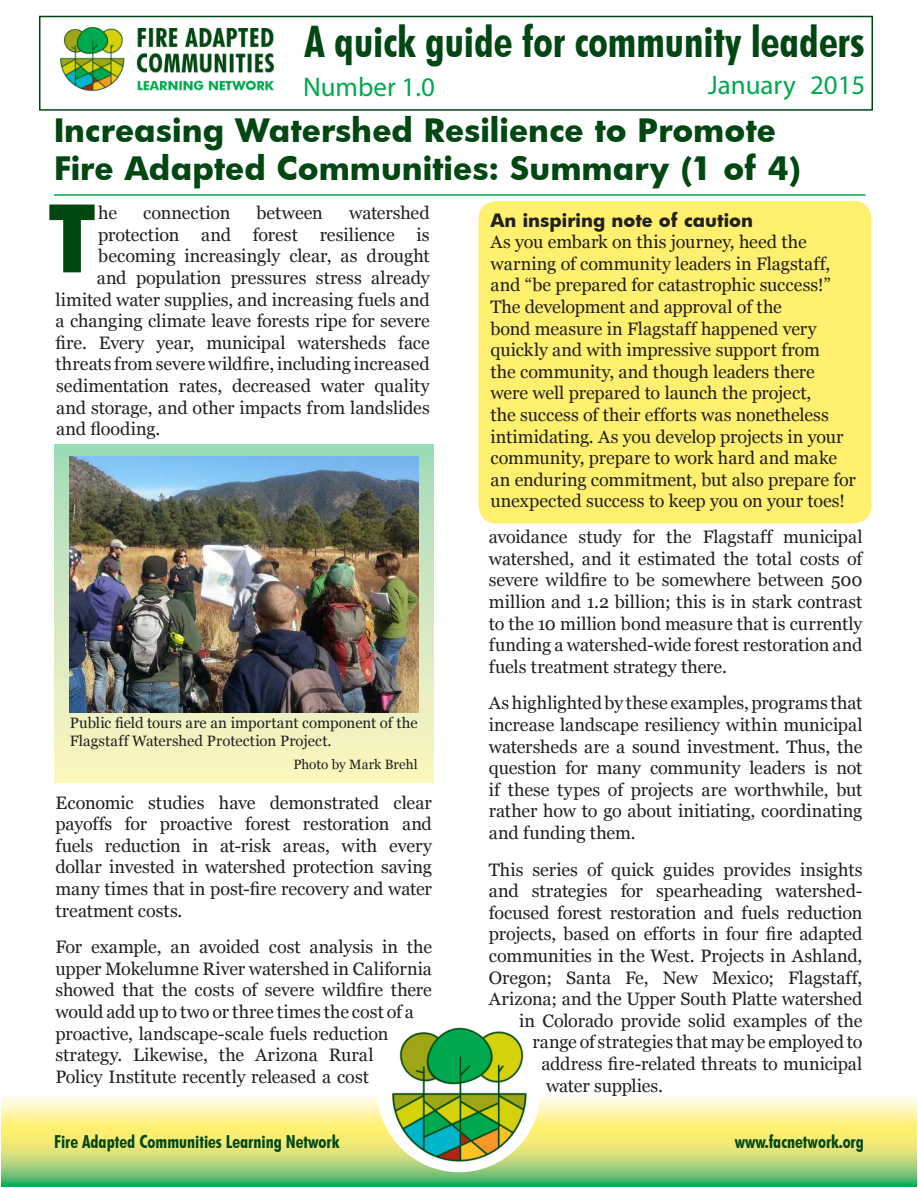
<style>
.page{position:relative;width:918px;height:1188px;background:#fff}
.page>*{position:absolute;margin:0;border:0;box-sizing:border-box;transform-origin:0 0}
.t1{font:700 90px "Futura";color:#004712}
.t2{font:700 condensed 43.5px "Futura BT";color:#004712}
.t3{font:700 31.5px/37.8px "Futura";color:#004712}
.t4{font:27px "Myriad Pro";color:#00a94f}
.t5{font:18px/21.6px "Georgia";letter-spacing:-.005em;color:#221f1f;text-align:justify}
.t6{font:700 condensed 18px "Futura BT";color:#004712}
.t7{font:700 18px "Futura";color:#221f1f}
.t8{font:15px/18px "Georgia";letter-spacing:.005em;color:#221f1f}
.t9{font:13.5px "Georgia";color:#221f1f}
</style>
<div class="page">
<div style="left:39px;top:16px;width:834px;height:95px;border:2px solid #004712"></div>
<div style="left:479px;top:201px;width:393px;height:322px;background:#fff06f;border-radius:18px"></div>
<img style="left:1px;top:1095px;width:916px;height:92px">
<img style="left:377px;top:1009px;width:164px;height:163px;border-radius:82px">
<img style="left:54px;top:445px;width:379px;height:338px">
<img style="left:69px;top:456px;width:349px;height:256px">
<img style="left:60px;top:26px;width:215px;height:66px">
<hr style="left:54px;top:194px;width:812px;height:2px;background:#00a94f">
<h2 class="t2" style="left:304px;top:24px;width:562px">A quick guide for community leaders</h2>
<h3 class="t4" style="left:303px;top:76px;width:133px">Number 1.0</h3>
<h3 class="t4" style="left:708px;top:74px;width:159px">January 2015</h3>
<h3 class="t3" style="left:54px;top:115px;width:748px">Increasing Watershed Resilience to Promote<br>Fire Adapted Communities: Summary (1 of 4)</h3>
<h1 class="t1" style="left:48px;top:197px;width:49px">T</h1>
<p class="t5" style="left:98px;top:203px;width:20px">he</p>
<p class="t5" style="left:143px;top:203px;width:89px">connection</p>
<p class="t5" style="left:257px;top:203px;width:68px">between</p>
<p class="t5" style="left:349px;top:203px;width:82px">watershed</p>
<p class="t5" style="left:98px;top:225px;width:333px">protection and forest resilience is</p>
<p class="t5" style="left:98px;top:247px;width:333px">becoming increasingly clear, as drought</p>
<p class="t5" style="left:97px;top:268px;width:334px">and population pressures stress already</p>
<p class="t5" style="left:56px;top:290px;width:376px">limited water supplies, and increasing fuels and</p>
<p class="t5" style="left:56px;top:311px;width:376px">a changing climate leave forests ripe for severe</p>
<p class="t5" style="left:56px;top:332px;width:376px">fire. Every year, municipal watersheds face</p>
<p class="t5" style="left:56px;top:354px;width:376px">threats from severe wildfire, including increased</p>
<p class="t5" style="left:56px;top:376px;width:375px">sedimentation rates, decreased water quality</p>
<p class="t5" style="left:56px;top:398px;width:375px">and storage, and other impacts from landslides</p>
<p class="t5" style="left:56px;top:418px;width:105px">and flooding.</p>
<p class="t8" style="left:70px;top:715px;width:349px">Public field tours are an important component of the<br>Flagstaff Watershed Protection Project.</p>
<p class="t9" style="left:293px;top:759px;width:126px">Photo by Mark Brehl</p>
<p class="t5" style="left:56px;top:792px;width:378px">Economic studies have demonstrated clear payoffs for proactive forest restoration and fuels reduction in at-risk areas, with every dollar invested in watershed protection saving many times that in post-fire recovery and water treatment costs.</p>
<p class="t5" style="left:56px;top:938px;width:378px;text-align:left">For example, an avoided cost analysis in the upper Mokelumne River watershed in California showed that the costs of severe wildfire there would add up to two or three times the cost of a proactive, landscape-scale fuels reduction strategy. Likewise, the Arizona Rural<br>Policy Institute recently released a cost</p>
<p class="t7" style="left:490px;top:212px;width:264px">An inspiring note of caution</p>
<p class="t5" style="left:490px;top:233px;width:367px;text-align:left">As you embark on this journey, heed the warning of community leaders in Flagstaff, and “be prepared for catastrophic success!” The development and approval of the<br>bond measure in Flagstaff happened very quickly and with impressive support from<br>the community, and though leaders there were well prepared to launch the project,<br>the success of their efforts was nonetheless intimidating. As you develop projects in your community, prepare to work hard and make an enduring commitment, but also prepare for unexpected success to keep you on your toes!</p>
<p class="t5" style="left:489px;top:527px;width:375px">avoidance study for the Flagstaff municipal watershed, and it estimated the total costs of severe wildfire to be somewhere between 500 million and 1.2 billion; this is in stark contrast to the 10 million bond measure that is currently funding a watershed-wide forest restoration and fuels treatment strategy there.</p>
<p class="t5" style="left:489px;top:694px;width:375px">As highlighted by these examples, programs that increase landscape resiliency within municipal watersheds are a sound investment. Thus, the question for many community leaders is not if these types of projects are worthwhile, but rather how to go about initiating, coordinating and funding them.</p>
<p class="t5" style="left:489px;top:860px;width:375px">This series of quick guides provides insights</p>
<p class="t5" style="left:489px;top:881px;width:375px">and strategies for spearheading watershed-</p>
<p class="t5" style="left:489px;top:903px;width:375px">focused forest restoration and fuels reduction</p>
<p class="t5" style="left:489px;top:924px;width:375px">projects, based on efforts in four fire adapted</p>
<p class="t5" style="left:489px;top:946px;width:375px">communities in the West. Projects in Ashland,</p>
<p class="t5" style="left:489px;top:968px;width:375px">Oregon; Santa Fe, New Mexico; Flagstaff,</p>
<p class="t5" style="left:489px;top:989px;width:375px">Arizona; and the Upper South Platte watershed</p>
<p class="t5" style="left:519px;top:1011px;width:345px">in Colorado provide solid examples of the</p>
<p class="t5" style="left:532px;top:1033px;width:332px">range of strategies that may be employed to</p>
<p class="t5" style="left:542px;top:1053px;width:322px">address fire-related threats to municipal</p>
<p class="t5" style="left:546px;top:1076px;width:119px">water supplies.</p>
<p class="t6" style="left:54px;top:1134px;width:287px">Fire Adapted Communities Learning Network</p>
<p class="t6" style="left:735px;top:1134px;width:131px">www.facnetwork.org</p>
</div>
